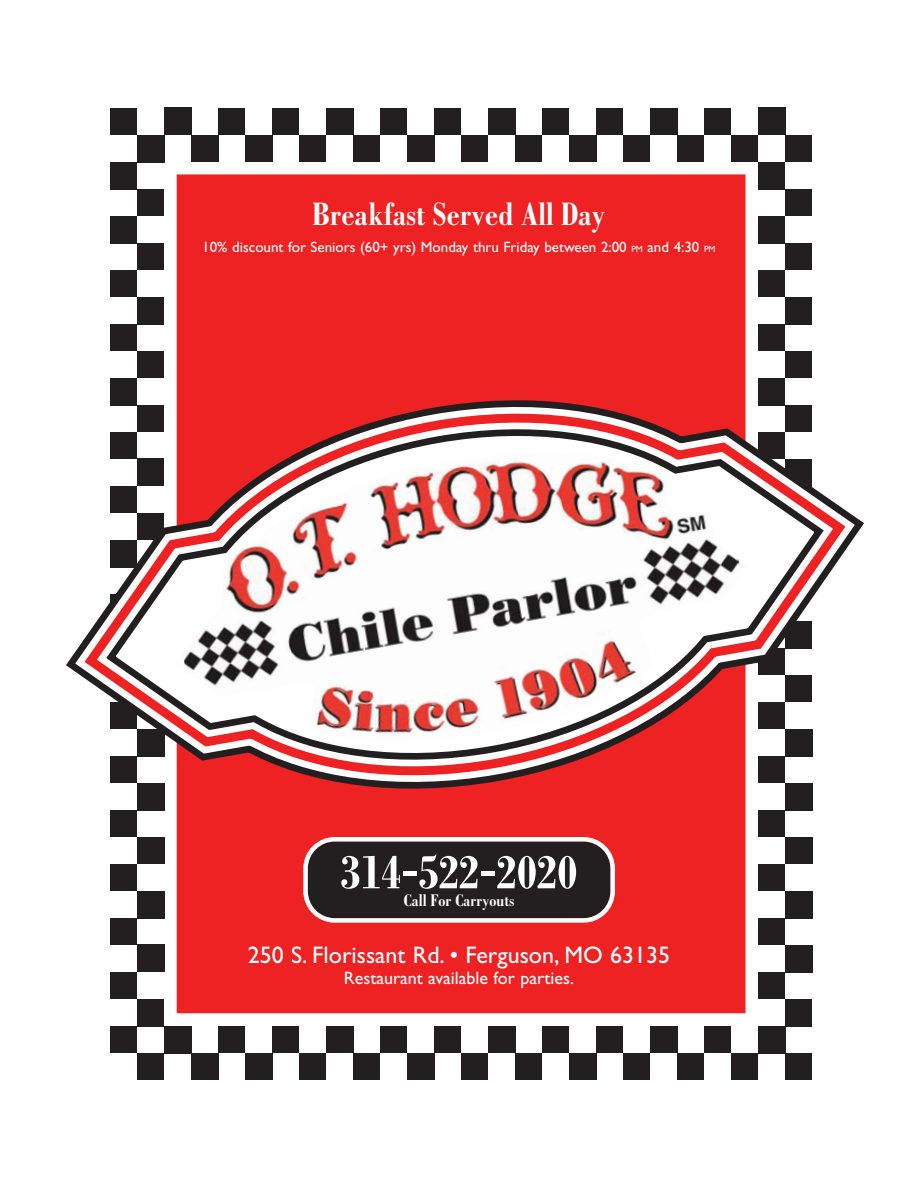
<style>
.page{position:relative;width:918px;height:1188px;background:#fff}
.page>*{position:absolute;margin:0;border:0;box-sizing:border-box;transform-origin:0 0}
.t1{font:700 condensed 51.9px "Bodoni";color:#fff}
.t2{font:700 condensed 34.5px "Bodoni";color:#fff}
.t3{font:24px "Gill Sans";color:#fff}
.t4{font:18px "Gill Sans";color:#fff}
.t5{font:700 condensed 18px "Bodoni";color:#fff}
.t6{font:15px "Gill Sans";color:#fff}
.s1{font-size:9px}
</style>
<div class="page">
<div style="left:110px;top:108px;width:27px;height:27px;background:#231f20"></div>
<div style="left:137px;top:135px;width:27px;height:27px;background:#231f20"></div>
<div style="left:110px;top:162px;width:27px;height:27px;background:#231f20"></div>
<div style="left:137px;top:189px;width:27px;height:27px;background:#231f20"></div>
<div style="left:110px;top:216px;width:27px;height:27px;background:#231f20"></div>
<div style="left:137px;top:243px;width:27px;height:27px;background:#231f20"></div>
<div style="left:110px;top:270px;width:27px;height:27px;background:#231f20"></div>
<div style="left:137px;top:297px;width:27px;height:27px;background:#231f20"></div>
<div style="left:110px;top:324px;width:27px;height:27px;background:#231f20"></div>
<div style="left:137px;top:351px;width:27px;height:27px;background:#231f20"></div>
<div style="left:110px;top:378px;width:27px;height:27px;background:#231f20"></div>
<div style="left:137px;top:405px;width:27px;height:27px;background:#231f20"></div>
<div style="left:110px;top:756px;width:27px;height:27px;background:#231f20"></div>
<div style="left:137px;top:783px;width:27px;height:27px;background:#231f20"></div>
<div style="left:110px;top:810px;width:27px;height:27px;background:#231f20"></div>
<div style="left:137px;top:837px;width:27px;height:27px;background:#231f20"></div>
<div style="left:110px;top:864px;width:27px;height:27px;background:#231f20"></div>
<div style="left:137px;top:891px;width:27px;height:27px;background:#231f20"></div>
<div style="left:110px;top:918px;width:27px;height:27px;background:#231f20"></div>
<div style="left:137px;top:945px;width:27px;height:27px;background:#231f20"></div>
<div style="left:110px;top:972px;width:27px;height:27px;background:#231f20"></div>
<div style="left:137px;top:999px;width:27px;height:27px;background:#231f20"></div>
<div style="left:110px;top:1026px;width:27px;height:27px;background:#231f20"></div>
<div style="left:137px;top:1053px;width:27px;height:27px;background:#231f20"></div>
<div style="left:164px;top:1026px;width:27px;height:27px;background:#231f20"></div>
<div style="left:191px;top:1053px;width:27px;height:27px;background:#231f20"></div>
<div style="left:218px;top:1026px;width:27px;height:27px;background:#231f20"></div>
<div style="left:245px;top:1053px;width:27px;height:27px;background:#231f20"></div>
<div style="left:272px;top:1026px;width:27px;height:27px;background:#231f20"></div>
<div style="left:299px;top:1053px;width:27px;height:27px;background:#231f20"></div>
<div style="left:326px;top:1026px;width:27px;height:27px;background:#231f20"></div>
<div style="left:353px;top:1053px;width:27px;height:27px;background:#231f20"></div>
<div style="left:380px;top:1026px;width:27px;height:27px;background:#231f20"></div>
<div style="left:407px;top:1053px;width:27px;height:27px;background:#231f20"></div>
<div style="left:434px;top:1026px;width:27px;height:27px;background:#231f20"></div>
<div style="left:461px;top:1053px;width:27px;height:27px;background:#231f20"></div>
<div style="left:488px;top:1026px;width:27px;height:27px;background:#231f20"></div>
<div style="left:515px;top:1053px;width:27px;height:27px;background:#231f20"></div>
<div style="left:542px;top:1026px;width:27px;height:27px;background:#231f20"></div>
<div style="left:569px;top:1053px;width:27px;height:27px;background:#231f20"></div>
<div style="left:596px;top:1026px;width:27px;height:27px;background:#231f20"></div>
<div style="left:623px;top:1053px;width:27px;height:27px;background:#231f20"></div>
<div style="left:650px;top:1026px;width:27px;height:27px;background:#231f20"></div>
<div style="left:677px;top:1053px;width:27px;height:27px;background:#231f20"></div>
<div style="left:704px;top:1026px;width:27px;height:27px;background:#231f20"></div>
<div style="left:731px;top:1053px;width:27px;height:27px;background:#231f20"></div>
<div style="left:758px;top:1026px;width:27px;height:27px;background:#231f20"></div>
<div style="left:785px;top:1053px;width:27px;height:27px;background:#231f20"></div>
<div style="left:164px;top:108px;width:27px;height:27px;background:#231f20"></div>
<div style="left:191px;top:135px;width:27px;height:27px;background:#231f20"></div>
<div style="left:218px;top:108px;width:27px;height:27px;background:#231f20"></div>
<div style="left:245px;top:135px;width:27px;height:27px;background:#231f20"></div>
<div style="left:272px;top:108px;width:27px;height:27px;background:#231f20"></div>
<div style="left:299px;top:135px;width:27px;height:27px;background:#231f20"></div>
<div style="left:326px;top:108px;width:27px;height:27px;background:#231f20"></div>
<div style="left:353px;top:135px;width:27px;height:27px;background:#231f20"></div>
<div style="left:380px;top:108px;width:27px;height:27px;background:#231f20"></div>
<div style="left:407px;top:135px;width:27px;height:27px;background:#231f20"></div>
<div style="left:434px;top:108px;width:27px;height:27px;background:#231f20"></div>
<div style="left:461px;top:135px;width:27px;height:27px;background:#231f20"></div>
<div style="left:488px;top:108px;width:27px;height:27px;background:#231f20"></div>
<div style="left:515px;top:135px;width:27px;height:27px;background:#231f20"></div>
<div style="left:542px;top:108px;width:27px;height:27px;background:#231f20"></div>
<div style="left:569px;top:135px;width:27px;height:27px;background:#231f20"></div>
<div style="left:596px;top:108px;width:27px;height:27px;background:#231f20"></div>
<div style="left:623px;top:135px;width:27px;height:27px;background:#231f20"></div>
<div style="left:650px;top:108px;width:27px;height:27px;background:#231f20"></div>
<div style="left:677px;top:135px;width:27px;height:27px;background:#231f20"></div>
<div style="left:704px;top:108px;width:27px;height:27px;background:#231f20"></div>
<div style="left:731px;top:135px;width:27px;height:27px;background:#231f20"></div>
<div style="left:758px;top:108px;width:27px;height:27px;background:#231f20"></div>
<div style="left:785px;top:135px;width:27px;height:27px;background:#231f20"></div>
<div style="left:758px;top:162px;width:27px;height:27px;background:#231f20"></div>
<div style="left:785px;top:189px;width:27px;height:27px;background:#231f20"></div>
<div style="left:758px;top:216px;width:27px;height:27px;background:#231f20"></div>
<div style="left:785px;top:243px;width:27px;height:27px;background:#231f20"></div>
<div style="left:758px;top:270px;width:27px;height:27px;background:#231f20"></div>
<div style="left:785px;top:297px;width:27px;height:27px;background:#231f20"></div>
<div style="left:758px;top:324px;width:27px;height:27px;background:#231f20"></div>
<div style="left:785px;top:351px;width:27px;height:27px;background:#231f20"></div>
<div style="left:758px;top:378px;width:27px;height:27px;background:#231f20"></div>
<div style="left:785px;top:405px;width:27px;height:27px;background:#231f20"></div>
<div style="left:758px;top:756px;width:27px;height:27px;background:#231f20"></div>
<div style="left:785px;top:783px;width:27px;height:27px;background:#231f20"></div>
<div style="left:758px;top:810px;width:27px;height:27px;background:#231f20"></div>
<div style="left:785px;top:837px;width:27px;height:27px;background:#231f20"></div>
<div style="left:758px;top:864px;width:27px;height:27px;background:#231f20"></div>
<div style="left:785px;top:891px;width:27px;height:27px;background:#231f20"></div>
<div style="left:758px;top:918px;width:27px;height:27px;background:#231f20"></div>
<div style="left:785px;top:945px;width:27px;height:27px;background:#231f20"></div>
<div style="left:758px;top:972px;width:27px;height:27px;background:#231f20"></div>
<div style="left:785px;top:999px;width:27px;height:27px;background:#231f20"></div>
<div style="left:177px;top:175px;width:568px;height:838px;background:#ee2123"></div>
<svg style="left:78px;top:409px;width:774px;height:371px"></svg>
<img style="left:173px;top:445px;width:576px;height:300px">
<svg style="left:303px;top:837px;width:312px;height:86px;background:#453839"></svg>
<h2 class="t2" style="left:313px;top:202px;width:294px">Breakfast Served All Day</h2>
<p class="t6" style="left:202px;top:242px;width:515px">10% discount for Seniors (60+ yrs) Monday thru Friday between 2:00 <span class="s1">PM</span> and 4:30 <span class="s1">PM</span></p>
<h1 class="t1" style="left:341px;top:854px;width:238px">314-522-2020</h1>
<p class="t5" style="left:404px;top:894px;width:112px">Call For Carryouts</p>
<h3 class="t3" style="left:248px;top:947px;width:424px">250 S. Florissant Rd. • Ferguson, MO 63135</h3>
<p class="t4" style="left:344px;top:972px;width:232px">Restaurant available for parties.</p>
</div>
